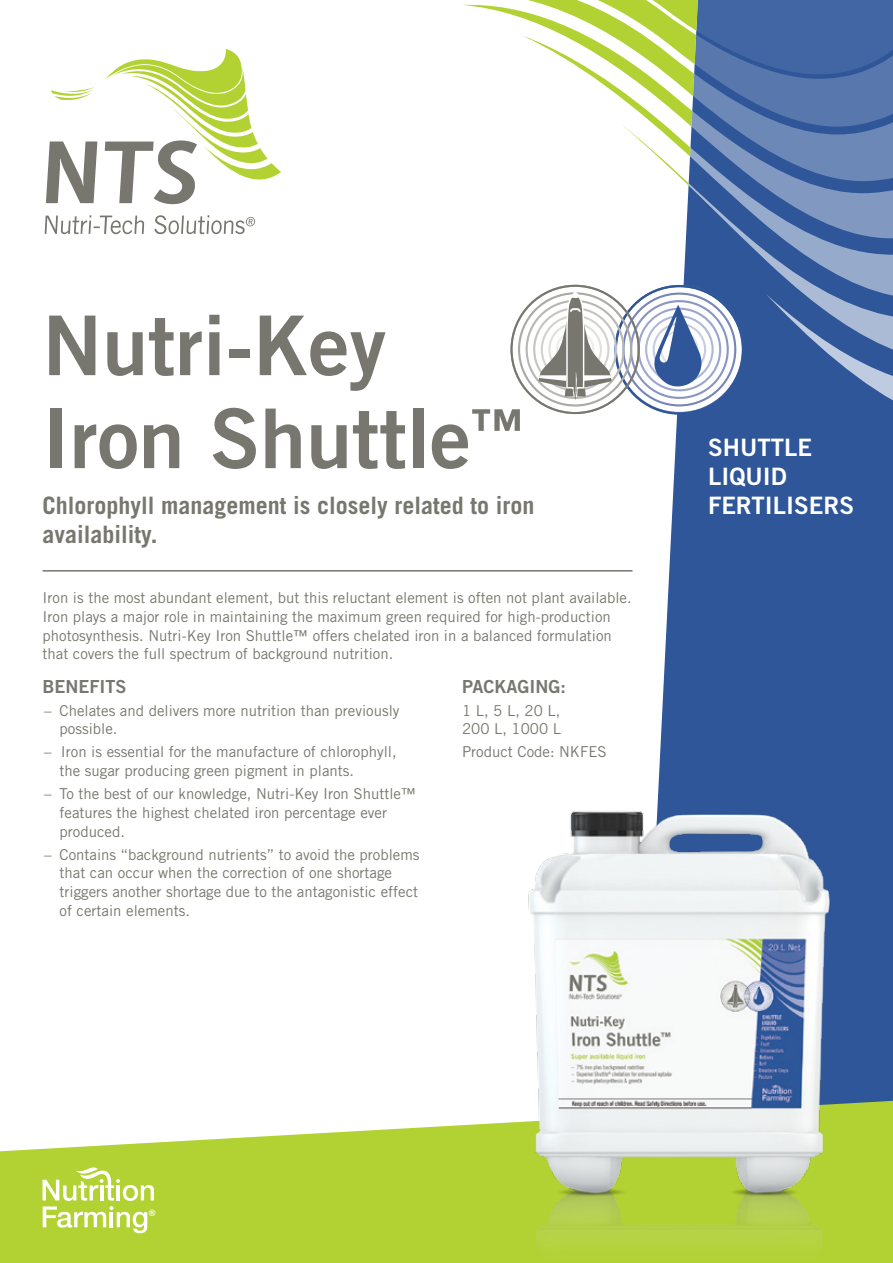
<style>
.page{position:relative;width:893px;height:1263px;background:#fff}
.page>*{position:absolute;margin:0;border:0;box-sizing:border-box;transform-origin:0 0}
.t1{font:82.5px/93px "Trade Gothic Bold Two";color:#77776f}
.t2{font:700 24px/28.8px "Trade Gothic";color:#77776f}
.t3{font:24px/28.8px "Trade Gothic Bold Two";color:#fff}
.t4{font:18px "Trade Gothic Bold Two";color:#77776f}
.t5{font:15px/18.8px "Trade Gothic";color:#77776f}
.t6{font:700 9px "Helvetica";color:#fff}
</style>
<div class="page">
<svg style="left:46px;top:49px;width:235px;height:155px"></svg>
<svg style="left:45px;top:215px;width:99px;height:19px"></svg>
<svg style="left:154px;top:215px;width:101px;height:19px"></svg>
<div style="left:659px;top:433px;width:234px;height:345px;background:#2e5699"></div>
<hr style="left:43px;top:570px;width:589px;height:2px;background:#77776f">
<svg style="left:0;top:1123px;width:495px;height:140px;background:#bbd74b"></svg>
<svg style="left:43px;top:1167px;width:111px;height:66px"></svg>
<svg style="left:463px;top:0;width:430px;height:433px"></svg>
<img style="left:495px;top:778px;width:398px;height:485px">
<h1 class="t1" style="left:43px;top:298px;width:483px">Nutri-Key<br>Iron Shuttle<sup>™</sup></h1>
<h2 class="t2" style="left:43px;top:491px;width:494px">Chlorophyll management is closely related to iron availability.</h2>
<p class="t5" style="left:43px;top:588px;width:591px">Iron is the most abundant element, but this reluctant element is often not plant available.<br>Iron plays a major role in maintaining the maximum green required for high-production photosynthesis. Nutri-Key Iron Shuttle™ offers chelated iron in a balanced formulation that covers the full spectrum of background nutrition.</p>
<p class="t4" style="left:43px;top:675px;width:86px">BENEFITS</p>
<p class="t5" style="left:60px;top:701px;width:341px;text-indent:-15px">– Chelates and delivers more nutrition than previously possible.</p>
<p class="t5" style="left:60px;top:742px;width:339px;text-indent:-15px">– Iron is essential for the manufacture of chlorophyll, the sugar producing green pigment in plants.</p>
<p class="t5" style="left:60px;top:784px;width:358px;text-indent:-15px">– To the best of our knowledge, Nutri-Key Iron Shuttle™ features the highest chelated iron percentage ever produced.</p>
<p class="t5" style="left:60px;top:845px;width:361px;text-indent:-15px">– Contains “background nutrients” to avoid the problems that can occur when the correction of one shortage triggers another shortage due to the antagonistic effect of certain elements.</p>
<p class="t4" style="left:462px;top:675px;width:105px">PACKAGING:</p>
<p class="t5" style="left:462px;top:701px;width:101px">1 L, 5 L, 20 L,<br>200 L, 1000 L</p>
<p class="t5" style="left:462px;top:742px;width:146px">Product Code: NKFES</p>
<h2 class="t3" style="left:708px;top:433px;width:148px">SHUTTLE<br>LIQUID<br>FERTILISERS</h2>
<p class="t6" style="left:149px;top:1209px;width:8px">®</p>
</div>
